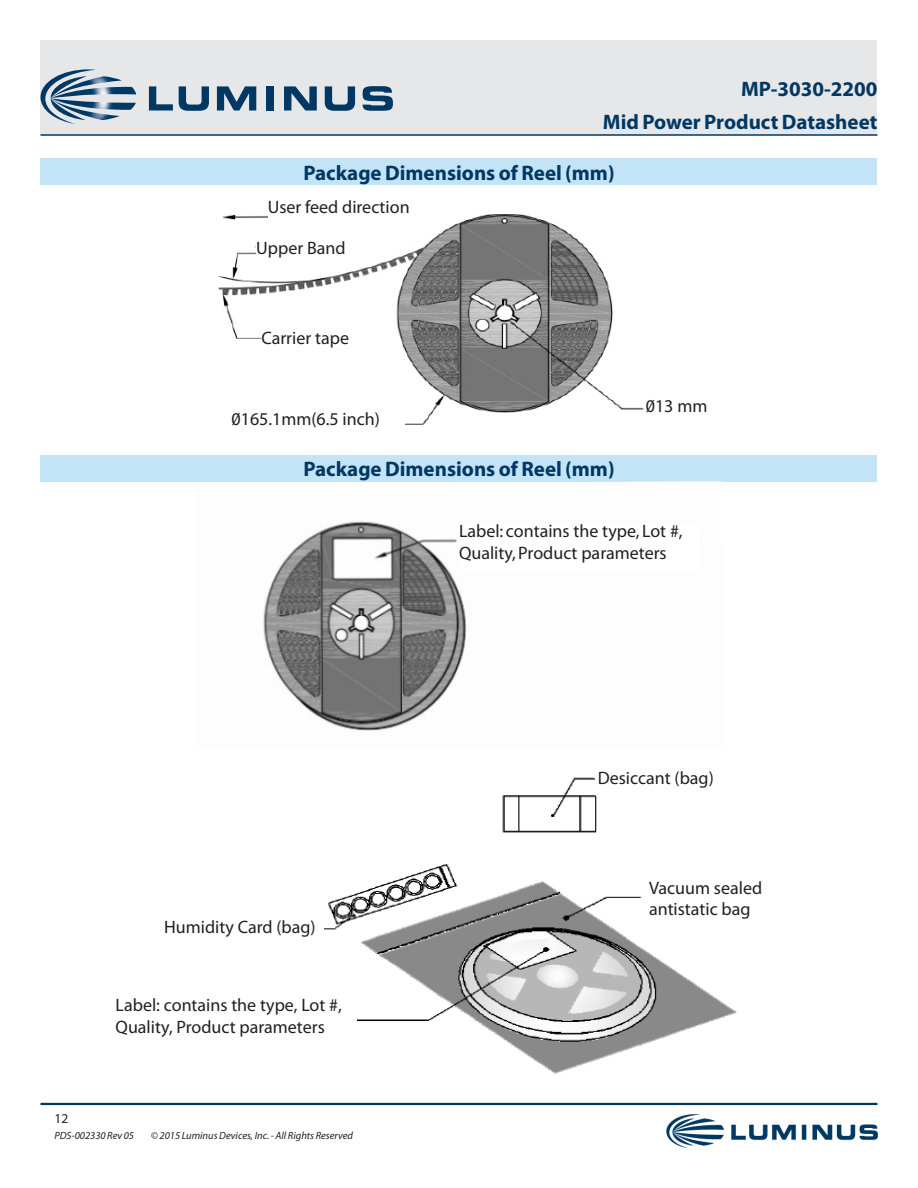
<style>
.page{position:relative;width:918px;height:1188px;background:#fff}
.page>*{position:absolute;margin:0;border:0;box-sizing:border-box;transform-origin:0 0}
.t1{font:700 21px/33px "Myriad Pro";color:#003863;text-align:right}
.t2{font:18px/21.6px "Myriad Pro";color:#231f20}
.t3{font:18px/21.6px "Myriad";color:#231f20}
.t4{font:13.5px "Myriad Pro";color:#231f20}
.t5{font:italic 10.5px "Myriad Pro";color:#231f20}
</style>
<div class="page">
<div style="left:40px;top:40px;width:838px;height:95px;background:#e6e7e9"></div>
<hr style="left:40px;top:1103px;width:838px;height:2px;background:#003863">
<hr style="left:40px;top:134px;width:838px;height:2px;background:#003863">
<div style="left:40px;top:158px;width:838px;height:27px;background:#c3e3f6"></div>
<svg style="left:40px;top:69px;width:96px;height:55px"></svg>
<svg style="left:149px;top:86px;width:24px;height:25px"></svg>
<svg style="left:179px;top:86px;width:30px;height:25px"></svg>
<svg style="left:217px;top:86px;width:39px;height:25px"></svg>
<div style="left:266px;top:86px;width:8px;height:25px;background:#003863"></div>
<svg style="left:284px;top:86px;width:33px;height:25px"></svg>
<svg style="left:325px;top:86px;width:30px;height:25px"></svg>
<svg style="left:363px;top:86px;width:30px;height:25px"></svg>
<img style="left:666px;top:1115px;width:212px;height:33px">
<div style="left:40px;top:455px;width:838px;height:26px;background:#c3e3f6"></div>
<img style="left:218px;top:214px;width:426px;height:211px">
<img style="left:196px;top:481px;width:526px;height:250px">
<img style="left:324px;top:777px;width:413px;height:297px">
<div style="left:649px;top:880px;width:137px;height:59px;background:#fff"></div>
<div style="left:598px;top:770px;width:137px;height:27px;background:#fff"></div>
<div style="left:459px;top:524px;width:241px;height:47px;background:#fff"></div>
<div style="left:268px;top:200px;width:160px;height:24px;background:#fff"></div>
<div style="left:256px;top:241px;width:112px;height:25px;background:#fff"></div>
<div style="left:261px;top:330px;width:102px;height:18px;background:#fff"></div>
<div style="left:232px;top:412px;width:173px;height:26px;background:#fff"></div>
<div style="left:116px;top:998px;width:241px;height:47px;background:#fff"></div>
<p class="t1" style="left:603px;top:71px;width:276px">MP-3030-2200<br>Mid Power Product Datasheet</p>
<p class="t1" style="left:303px;top:155px;width:313px">Package Dimensions of Reel (mm)</p>
<p class="t2" style="left:268px;top:196px;width:143px">User feed direction</p>
<p class="t2" style="left:256px;top:237px;width:91px">Upper Band</p>
<p class="t2" style="left:261px;top:327px;width:89px">Carrier tape</p>
<p class="t2" style="left:232px;top:408px;width:150px">0165.1mm(6.5 inch)</p>
<p class="t1" style="left:303px;top:452px;width:313px">Package Dimensions of Reel (mm)</p>
<p class="t2" style="left:646px;top:395px;width:63px">013 mm</p>
<p class="t3" style="left:459px;top:521px;width:225px">Label: contains the type, Lot #,<br>Quality, Product parameters</p>
<p class="t2" style="left:164px;top:916px;width:153px">Humidity Card (bag)</p>
<p class="t2" style="left:116px;top:994px;width:228px">Label: contains the type, Lot #,<br>Quality, Product parameters</p>
<p class="t4" style="left:54px;top:1110px;width:15px">12</p>
<p class="t5" style="left:54px;top:1129px;width:81px">PDS-002330 Rev 05</p>
<p class="t5" style="left:151px;top:1129px;width:204px">© 2015 Luminus Devices, Inc. - All Rights Reserved</p>
<p class="t2" style="left:598px;top:766px;width:118px">Desiccant (bag)</p>
<p class="t2" style="left:649px;top:877px;width:115px">Vacuum sealed antistatic bag</p>
</div>
